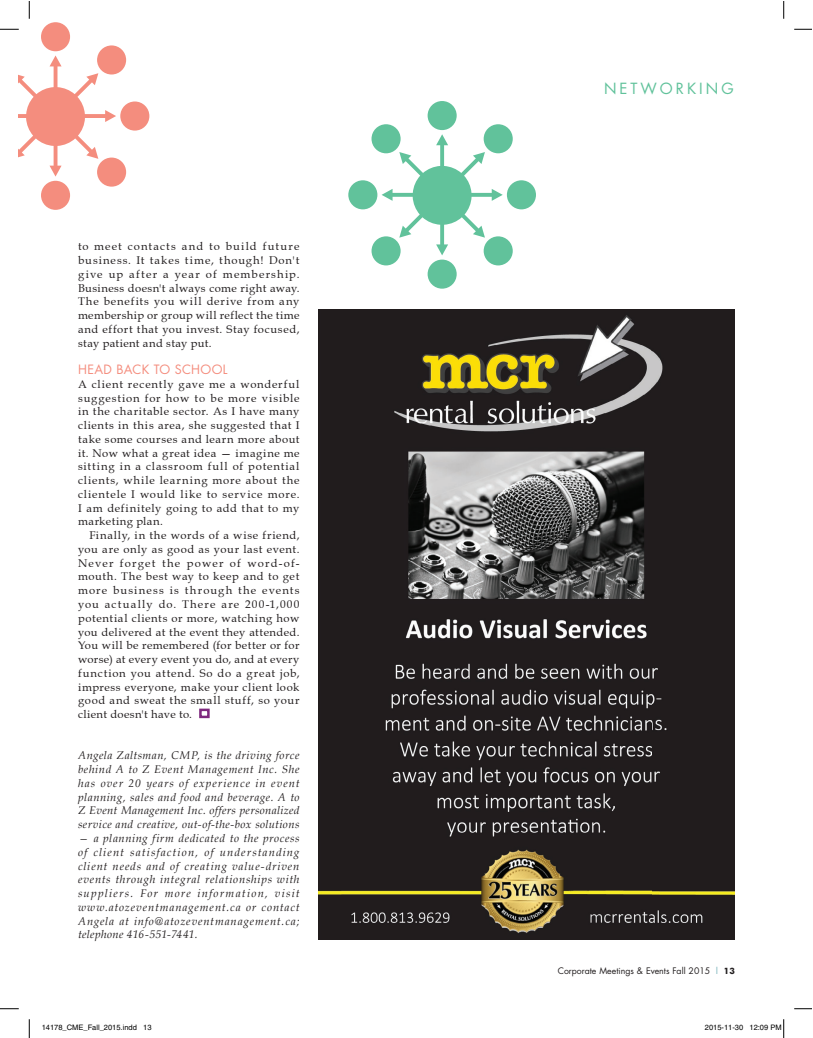
<style>
.page{position:relative;width:813px;height:1038px;background:#fff}
.page>*{position:absolute;margin:0;border:0;box-sizing:border-box;transform-origin:0 0}
.t1{font:15px "Futura";letter-spacing:.2em;color:#61c29b}
.t2{font:12.5px "Futura";letter-spacing:.025em;color:#f48d7e}
.t3{font:11.25px/13.8px "Book Antiqua";letter-spacing:.045em;color:#231f20;text-align:justify}
.t4{font:italic 11.25px/13.8px "Book Antiqua";letter-spacing:.04em;color:#231f20;text-align:justify}
.t5{font:8.75px "Futura";color:#231f20}
.t6{font:7.5px "Helvetica";color:#000}
.s1{color:#72aeb6}
.s2{font-family:"Futura BT";font-weight:700}
</style>
<div class="page">
<div style="left:199px;top:708px;width:10px;height:10px;border:2px solid #7e287e"></div>
<div style="left:41px;top:22px;width:29px;height:29px;background:#f48d7e;border-radius:50%"></div>
<div style="left:41px;top:181px;width:29px;height:29px;background:#f48d7e;border-radius:50%"></div>
<div style="left:120px;top:101px;width:29px;height:29px;background:#f48d7e;border-radius:50%"></div>
<svg style="left:18px;top:55px;width:98px;height:121px"></svg>
<div style="left:97px;top:45px;width:29px;height:29px;background:#f48d7e;border-radius:50%"></div>
<div style="left:97px;top:157px;width:29px;height:30px;background:#f48d7e;border-radius:50%"></div>
<img style="left:318px;top:310px;width:416px;height:629px">
<div style="left:427px;top:101px;width:29px;height:29px;background:#61c29b;border-radius:50%"></div>
<div style="left:427px;top:259px;width:29px;height:29px;background:#61c29b;border-radius:50%"></div>
<div style="left:506px;top:180px;width:30px;height:29px;background:#61c29b;border-radius:50%"></div>
<div style="left:348px;top:180px;width:29px;height:29px;background:#61c29b;border-radius:50%"></div>
<svg style="left:381px;top:134px;width:121px;height:121px"></svg>
<div style="left:483px;top:124px;width:29px;height:29px;background:#61c29b;border-radius:50%"></div>
<div style="left:371px;top:236px;width:29px;height:29px;background:#61c29b;border-radius:50%"></div>
<div style="left:483px;top:236px;width:29px;height:29px;background:#61c29b;border-radius:50%"></div>
<div style="left:371px;top:124px;width:29px;height:29px;background:#61c29b;border-radius:50%"></div>
<svg style="left:0;top:28px;width:19px;height:2px"></svg>
<svg style="left:794px;top:28px;width:17px;height:2px"></svg>
<svg style="left:0;top:1008px;width:19px;height:1px"></svg>
<svg style="left:794px;top:1008px;width:17px;height:1px"></svg>
<svg style="left:28px;top:1px;width:2px;height:18px"></svg>
<svg style="left:28px;top:1019px;width:2px;height:18px"></svg>
<svg style="left:783px;top:1px;width:1px;height:18px"></svg>
<svg style="left:783px;top:1019px;width:1px;height:18px"></svg>
<p class="t3" style="left:78px;top:240px;width:223px">to meet contacts and to build future business. It takes time, though! Don't give up after a year of membership.<br>Business doesn't always come right away.<br>The benefits you will derive from any membership or group will reflect the time and effort that you invest. Stay focused, stay patient and stay put.</p>
<p class="t2" style="left:78px;top:361px;width:151px">HEAD BACK TO SCHOOL</p>
<p class="t3" style="left:78px;top:377px;width:223px">A client recently gave me a wonderful suggestion for how to be more visible in the charitable sector. As I have many clients in this area, she suggested that I take some courses and learn more about it. Now what a great idea — imagine me sitting in a classroom full of potential clients, while learning more about the clientele I would like to service more.<br>I am definitely going to add that to my marketing plan.</p>
<p class="t3" style="left:78px;top:528px;width:223px;text-indent:11px">Finally, in the words of a wise friend, you are only as good as your last event.<br>Never forget the power of word-of&shy;mouth. The best way to keep and to get more business is through the events you actually do. There are 200-1,000 potential clients or more, watching how you delivered at the event they attended.<br>You will be remembered (for better or for worse) at every event you do, and at every function you attend. So do a great job, impress everyone, make your client look good and sweat the small stuff, so your client doesn't have to.</p>
<p class="t4" style="left:78px;top:748px;width:223px">Angela Zaltsman, CMP, is the driving force behind A to Z Event Management Inc. She has over 20 years of experience in event planning, sales and food and beverage. A to Z Event Management Inc. offers personalized service and creative, out-of-the-box solutions</p>
<p class="t4" style="left:78px;top:831px;width:223px">— a planning firm dedicated to the process of client satisfaction, of understanding client needs and of creating value-driven events through integral relationships with suppliers. For more information, visit www.atozeventmanagement.ca or contact Angela at info@atozeventmanagement.ca; telephone 416-551-7441.</p>
<h1 class="t1" style="left:603px;top:78px;width:131px">NETWORKING</h1>
<p class="t5" style="left:557px;top:964px;width:179px">Corporate Meetings &amp; Events Fall 2015 <span class="s1">|</span> <span class="s2">13</span></p>
<p class="t6" style="left:42px;top:1023px;width:111px">14178_CME_Fall_2015.indd 13</p>
<p class="t6" style="left:704px;top:1023px;width:78px">2015-11-30 12:09 PM</p>
</div>
